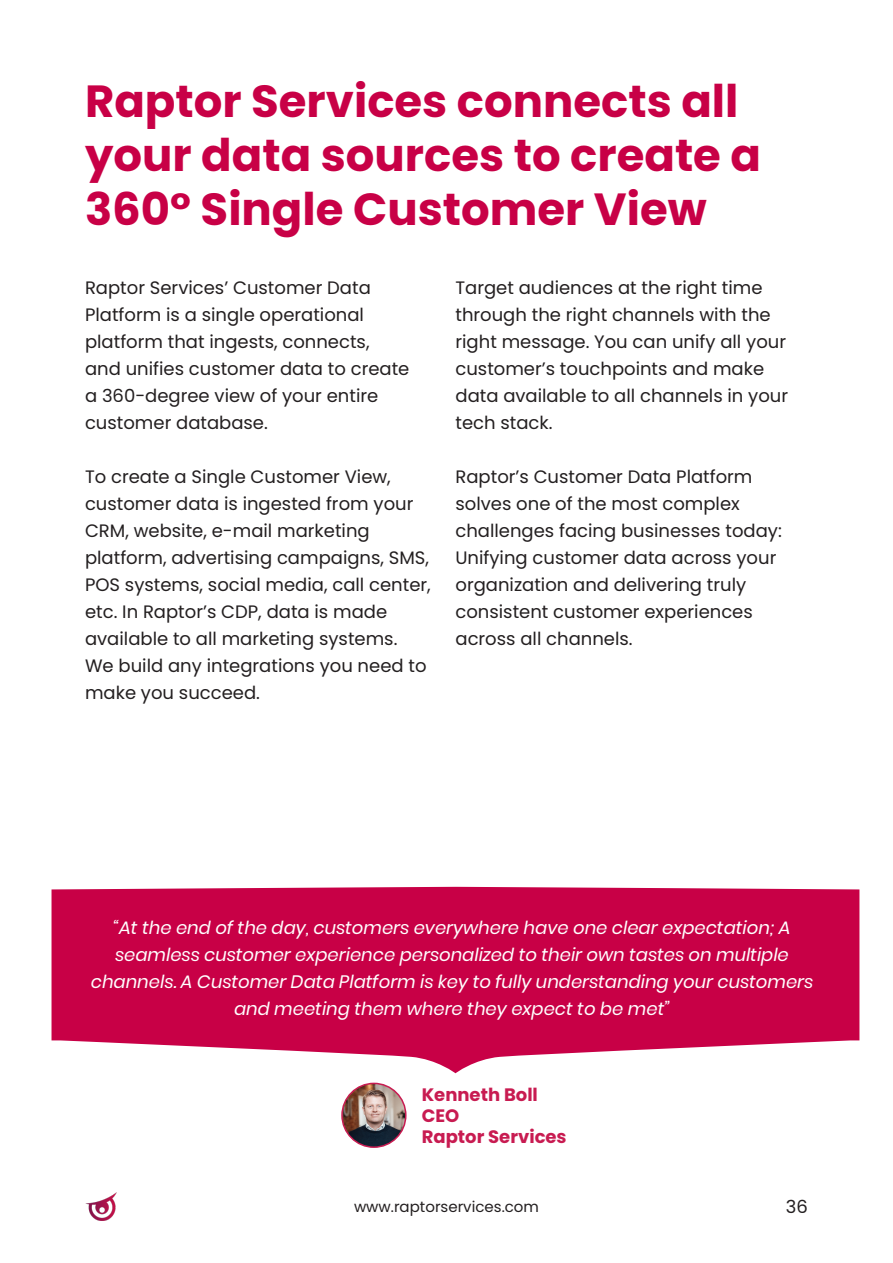
<style>
.page{position:relative;width:893px;height:1263px;background:#fff}
.page>*{position:absolute;margin:0;border:0;box-sizing:border-box;transform-origin:0 0}
.Header_2{font:700 45px/54px "Poppins";color:#c80046}
.t1{font:18px/27px "Poppins";color:#231f20}
.t2{font:italic 18px/27px "Poppins";color:#fff;text-align:center}
.t3{font:700 18px "Poppins";color:#c81b51}
.t4{font:15px "Poppins";color:#231f20}
</style>
<div class="page">
<svg style="left:52px;top:887px;width:807px;height:186px;background:#cf215e"></svg>
<img style="left:342px;top:1083px;width:64px;height:64px;border-radius:32px">
<div style="left:341px;top:1083px;width:66px;height:65px;border:2px solid #c81b51;border-radius:50%"></div>
<img style="left:85px;top:1193px;width:31px;height:28px">
<p class="Header_2" style="left:85px;top:74px;width:677px">Raptor Services connects all your data sources to create a<br>360° Single Customer View</p>
<p class="t1" style="left:85px;top:275px;width:326px">Raptor Services’ Customer Data<br>Platform is a single operational platform that ingests, connects, and unifies customer data to create a 360-degree view of your entire customer database.</p>
<p class="t1" style="left:85px;top:464px;width:347px">To create a Single Customer View, customer data is ingested from your CRM, website, e-mail marketing platform, advertising campaigns, SMS, POS systems, social media, call center, etc. In Raptor’s CDP, data is made available to all marketing systems.<br>We build any integrations you need to make you succeed.</p>
<p class="t1" style="left:455px;top:275px;width:334px">Target audiences at the right time through the right channels with the right message. You can unify all your customer’s touchpoints and make data available to all channels in your tech stack.</p>
<p class="t1" style="left:455px;top:464px;width:328px">Raptor’s Customer Data Platform solves one of the most complex challenges facing businesses today:<br>Unifying customer data across your organization and delivering truly consistent customer experiences across all channels.</p>
<p class="t2" style="left:91px;top:914px;width:724px">“At the end of the day, customers everywhere have one clear expectation; A seamless customer experience personalized to their own tastes on multiple channels. A Customer Data Platform is key to fully understanding your customers and meeting them where they expect to be met”</p>
<p class="t3" style="left:422px;top:1084px;width:118px">Kenneth Boll</p>
<p class="t3" style="left:422px;top:1105px;width:39px">CEO</p>
<p class="t3" style="left:422px;top:1126px;width:146px">Raptor Services</p>
<p class="t4" style="left:354px;top:1198px;width:186px">www.raptorservices.com</p>
<p class="t1" style="left:786px;top:1193px;width:24px">36</p>
</div>
